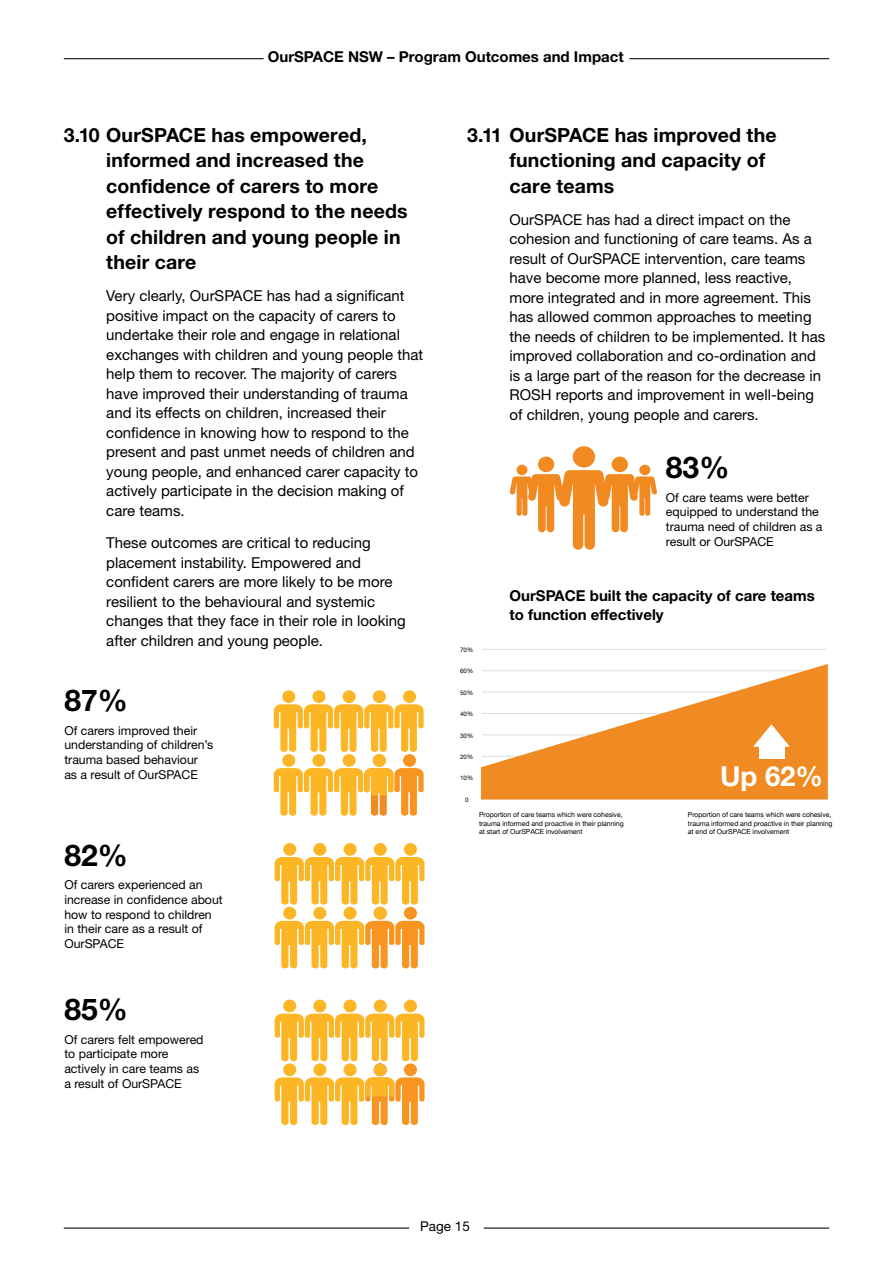
<style>
.page{position:relative;width:893px;height:1263px;background:#fff}
.page>*{position:absolute;margin:0;border:0;box-sizing:border-box;transform-origin:0 0}
.t1{font:700 30px "Helvetica Neue LT Pro";color:#000}
.t2{font:700 27.6px "Helvetica Neue LT Pro";color:#fff}
.t3{font:700 19.5px/25.5px "Helvetica Neue LT Pro";letter-spacing:.005em;color:#000}
.t4{font:15px/19.5px "Helvetica Neue LT Pro";color:#000}
.t5{font:700 15px/19.5px "Helvetica Neue LT Pro";color:#000}
.t6{font:13.5px "Helvetica Neue LT Pro";color:#000}
.t7{font:12.3px/14.7px "Helvetica Neue LT Pro";color:#000}
.t8{font:6.9px/8.2px "Helvetica Neue";letter-spacing:-.005em;color:#000}
.t9{font:6.15px "Helvetica Neue";color:#000}
</style>
<div class="page">
<hr style="left:64px;top:1227px;width:345px;height:1px;background:#000">
<hr style="left:64px;top:58px;width:200px;height:1px;background:#000">
<hr style="left:484px;top:1227px;width:345px;height:1px;background:#000">
<hr style="left:629px;top:58px;width:200px;height:1px;background:#000">
<div style="left:313px;top:843px;width:13px;height:13px;background:#fcb525;border-radius:50%"></div>
<div style="left:283px;top:843px;width:13px;height:13px;background:#fcb525;border-radius:50%"></div>
<div style="left:344px;top:843px;width:13px;height:13px;background:#fcb525;border-radius:50%"></div>
<div style="left:374px;top:843px;width:13px;height:13px;background:#fcb525;border-radius:50%"></div>
<svg style="left:275px;top:857px;width:150px;height:48px"></svg>
<div style="left:404px;top:843px;width:13px;height:13px;background:#fcb525;border-radius:50%"></div>
<div style="left:313px;top:907px;width:13px;height:12px;background:#fcb525;border-radius:50%"></div>
<div style="left:283px;top:907px;width:13px;height:12px;background:#fcb525;border-radius:50%"></div>
<div style="left:344px;top:907px;width:13px;height:12px;background:#fcb525;border-radius:50%"></div>
<div style="left:404px;top:907px;width:13px;height:12px;background:#f89420;border-radius:50%"></div>
<div style="left:374px;top:907px;width:13px;height:12px;background:#fcb525;border-radius:50%"></div>
<svg style="left:275px;top:921px;width:150px;height:48px"></svg>
<div style="left:313px;top:999px;width:13px;height:13px;background:#fcb525;border-radius:50%"></div>
<div style="left:283px;top:999px;width:13px;height:13px;background:#fcb525;border-radius:50%"></div>
<div style="left:344px;top:999px;width:13px;height:13px;background:#fcb525;border-radius:50%"></div>
<div style="left:374px;top:999px;width:13px;height:13px;background:#fcb525;border-radius:50%"></div>
<svg style="left:275px;top:1013px;width:150px;height:48px"></svg>
<div style="left:404px;top:999px;width:13px;height:13px;background:#fcb525;border-radius:50%"></div>
<div style="left:313px;top:1063px;width:13px;height:13px;background:#fcb525;border-radius:50%"></div>
<div style="left:283px;top:1063px;width:13px;height:13px;background:#fcb525;border-radius:50%"></div>
<div style="left:344px;top:1063px;width:13px;height:13px;background:#fcb525;border-radius:50%"></div>
<div style="left:404px;top:1063px;width:13px;height:13px;background:#f89420;border-radius:50%"></div>
<div style="left:374px;top:1063px;width:13px;height:13px;background:#fcb525;border-radius:50%"></div>
<svg style="left:275px;top:1077px;width:150px;height:49px"></svg>
<hr style="left:482px;top:799px;width:345px;height:1px;background:#dcddde">
<hr style="left:482px;top:649px;width:345px;height:1px;background:#dcddde">
<svg style="left:481px;top:664px;width:347px;height:135px;fill:#ef8b22"></svg>
<div style="left:759px;top:743px;width:25px;height:16px;background:#fff"></div>
<svg style="left:753px;top:724px;width:37px;height:23px"></svg>
<div style="left:312px;top:690px;width:13px;height:13px;background:#fcb525;border-radius:50%"></div>
<div style="left:282px;top:690px;width:13px;height:13px;background:#fcb525;border-radius:50%"></div>
<div style="left:343px;top:690px;width:13px;height:13px;background:#fcb525;border-radius:50%"></div>
<div style="left:373px;top:690px;width:13px;height:13px;background:#fcb525;border-radius:50%"></div>
<svg style="left:274px;top:704px;width:150px;height:48px"></svg>
<div style="left:403px;top:690px;width:13px;height:13px;background:#fcb525;border-radius:50%"></div>
<div style="left:312px;top:754px;width:13px;height:13px;background:#fcb525;border-radius:50%"></div>
<div style="left:282px;top:754px;width:13px;height:13px;background:#fcb525;border-radius:50%"></div>
<div style="left:343px;top:754px;width:13px;height:13px;background:#fcb525;border-radius:50%"></div>
<div style="left:403px;top:754px;width:13px;height:13px;background:#f89420;border-radius:50%"></div>
<div style="left:373px;top:754px;width:13px;height:13px;background:#fcb525;border-radius:50%"></div>
<svg style="left:274px;top:768px;width:150px;height:48px"></svg>
<div style="left:639px;top:465px;width:11px;height:10px;background:#f18a21;border-radius:50%"></div>
<div style="left:516px;top:465px;width:11px;height:10px;background:#f18a21;border-radius:50%"></div>
<div style="left:612px;top:457px;width:16px;height:15px;background:#f18a21;border-radius:50%"></div>
<div style="left:538px;top:457px;width:16px;height:15px;background:#f18a21;border-radius:50%"></div>
<div style="left:573px;top:446px;width:22px;height:21px;background:#f18a21;border-radius:50%"></div>
<svg style="left:510px;top:470px;width:147px;height:80px"></svg>
<p class="t5" style="left:268px;top:47px;width:357px">OurSPACE NSW – Program Outcomes and Impact</p>
<h3 class="t3" style="left:106px;top:121px;width:303px;text-indent:-43px">3.10 OurSPACE has empowered, informed and increased the confidence of carers to more effectively respond to the needs of children and young people in their care</h3>
<p class="t4" style="left:106px;top:286px;width:319px">Very clearly, OurSPACE has had a significant positive impact on the capacity of carers to undertake their role and engage in relational exchanges with children and young people that help them to recover. The majority of carers have improved their understanding of trauma and its effects on children, increased their confidence in knowing how to respond to the present and past unmet needs of children and young people, and enhanced carer capacity to actively participate in the decision making of care teams.</p>
<p class="t4" style="left:106px;top:533px;width:301px">These outcomes are critical to reducing placement instability. Empowered and confident carers are more likely to be more resilient to the behavioural and systemic changes that they face in their role in looking after children and young people.</p>
<h1 class="t1" style="left:64px;top:682px;width:65px">87%</h1>
<p class="t7" style="left:64px;top:722px;width:150px">Of carers improved their understanding of children’s trauma based behaviour as a result of OurSPACE</p>
<h1 class="t1" style="left:64px;top:836px;width:65px">82%</h1>
<p class="t7" style="left:64px;top:877px;width:160px">Of carers experienced an increase in confidence about how to respond to children in their care as a result of<br>OurSPACE</p>
<h1 class="t1" style="left:64px;top:991px;width:65px">85%</h1>
<p class="t7" style="left:64px;top:1031px;width:141px">Of carers felt empowered to participate more actively in care teams as a result of OurSPACE</p>
<h3 class="t3" style="left:510px;top:121px;width:269px;text-indent:-43px">3.11 OurSPACE has improved the functioning and capacity of care teams</h3>
<p class="t4" style="left:510px;top:209px;width:317px">OurSPACE has had a direct impact on the cohesion and functioning of care teams. As a result of OurSPACE intervention, care teams have become more planned, less reactive, more integrated and in more agreement. This has allowed common approaches to meeting the needs of children to be implemented. It has improved collaboration and co-ordination and is a large part of the reason for the decrease in ROSH reports and improvement in well-being of children, young people and carers.</p>
<h1 class="t1" style="left:666px;top:449px;width:65px">83%</h1>
<p class="t7" style="left:666px;top:490px;width:158px">Of care teams were better equipped to understand the trauma need of children as a result or OurSPACE</p>
<p class="t9" style="left:460px;top:645px;width:15px">70%</p>
<p class="t9" style="left:460px;top:667px;width:15px">60%</p>
<p class="t9" style="left:460px;top:688px;width:15px">50%</p>
<p class="t9" style="left:460px;top:710px;width:15px">40%</p>
<p class="t9" style="left:460px;top:731px;width:15px">30%</p>
<p class="t9" style="left:460px;top:752px;width:15px">20%</p>
<p class="t9" style="left:460px;top:774px;width:15px">10%</p>
<p class="t9" style="left:465px;top:795px;width:5px">0</p>
<p class="t5" style="left:510px;top:585px;width:307px">OurSPACE built the capacity of care teams to function effectively</p>
<h2 class="t2" style="left:720px;top:759px;width:104px">Up 62%</h2>
<p class="t8" style="left:479px;top:811px;width:146px">Proportion of care teams which were cohesive, trauma informed and proactive in their planning at start of OurSPACE involvement</p>
<p class="t8" style="left:688px;top:811px;width:146px">Proportion of care teams which were cohesive, trauma informed and proactive in their planning at end of OurSPACE involvement</p>
<p class="t6" style="left:420px;top:1218px;width:51px">Page 15</p>
</div>
